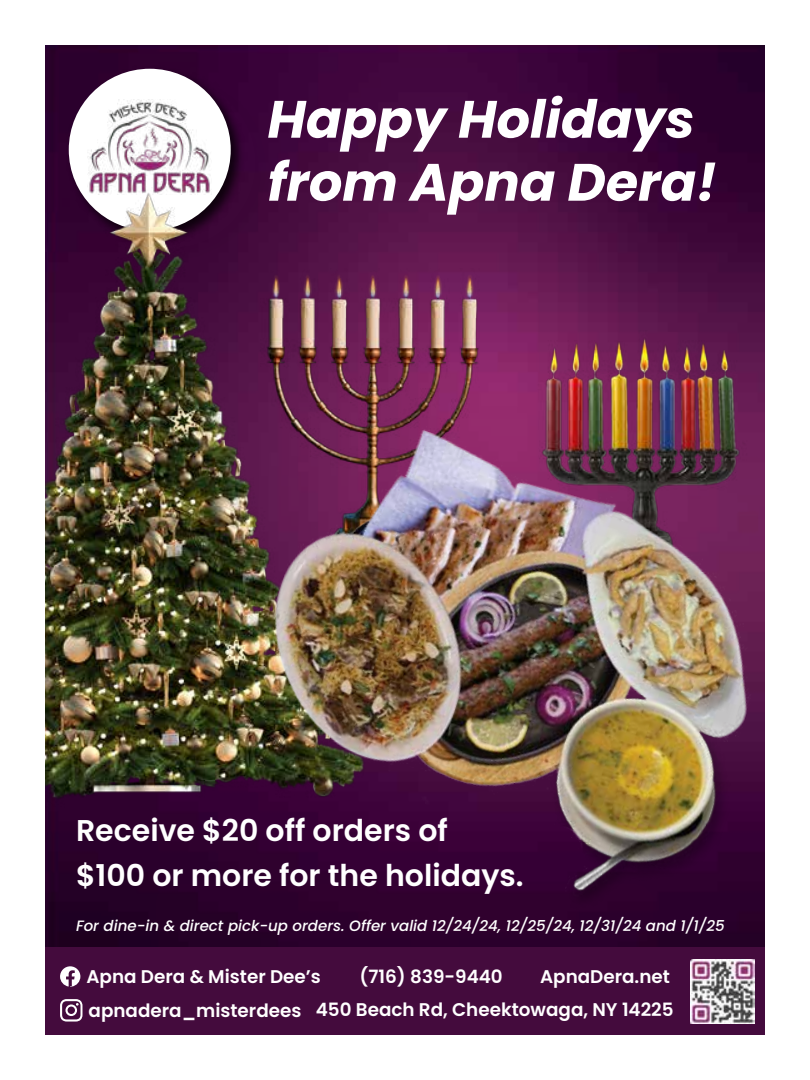
<style>
.page{position:relative;width:810px;height:1080px;background:#fff}
.page>*{position:absolute;margin:0;border:0;box-sizing:border-box;transform-origin:0 0}
.t1{font:italic 700 52.5px/63px "Poppins";color:#fff}
.t2{font:600 30px/44.8px "Poppins";color:#fff}
.t3{font:600 18.38px/33.5px "Poppins";color:#fff}
.t4{font:italic 500 15px "Poppins";color:#fff}
</style>
<div class="page">
<img style="left:45px;top:45px;width:720px;height:903px">
<div style="left:248px;top:72px;width:25px;height:75px;background:#390239"></div>
<img style="left:62px;top:62px;width:186px;height:85px">
<div style="left:69px;top:69px;width:162px;height:162px;background:#fff;border-radius:50%"></div>
<img style="left:45px;top:147px;width:339px;height:703px">
<img style="left:141px;top:258px;width:470px;height:314px">
<img style="left:88px;top:99px;width:124px;height:95px">
<div style="left:45px;top:948px;width:720px;height:87px;background:#440b3d"></div>
<svg style="left:60px;top:999px;width:22px;height:23px"></svg>
<svg style="left:60px;top:966px;width:20px;height:21px"></svg>
<img style="left:160px;top:274px;width:605px;height:750px">
<h1 class="t1" style="left:268px;top:88px;width:451px">Happy Holidays from Apna Dera!</h1>
<h2 class="t2" style="left:76px;top:808px;width:449px">Receive $20 off orders of $100 or more for the holidays.</h2>
<p class="t4" style="left:76px;top:917px;width:650px">For dine-in &amp; direct pick-up orders. Offer valid 12/24/24, 12/25/24, 12/31/24 and 1/1/25</p>
<p class="t3" style="left:86px;top:960px;width:236px">Apna Dera &amp; Mister Dee’s apnadera_misterdees</p>
<p class="t3" style="left:360px;top:960px;width:145px">(716) 839-9440</p>
<p class="t3" style="left:316px;top:961px;width:359px;line-height:33px;text-align:right">ApnaDera.net<br>450 Beach Rd, Cheektowaga, NY 14225</p>
</div>
